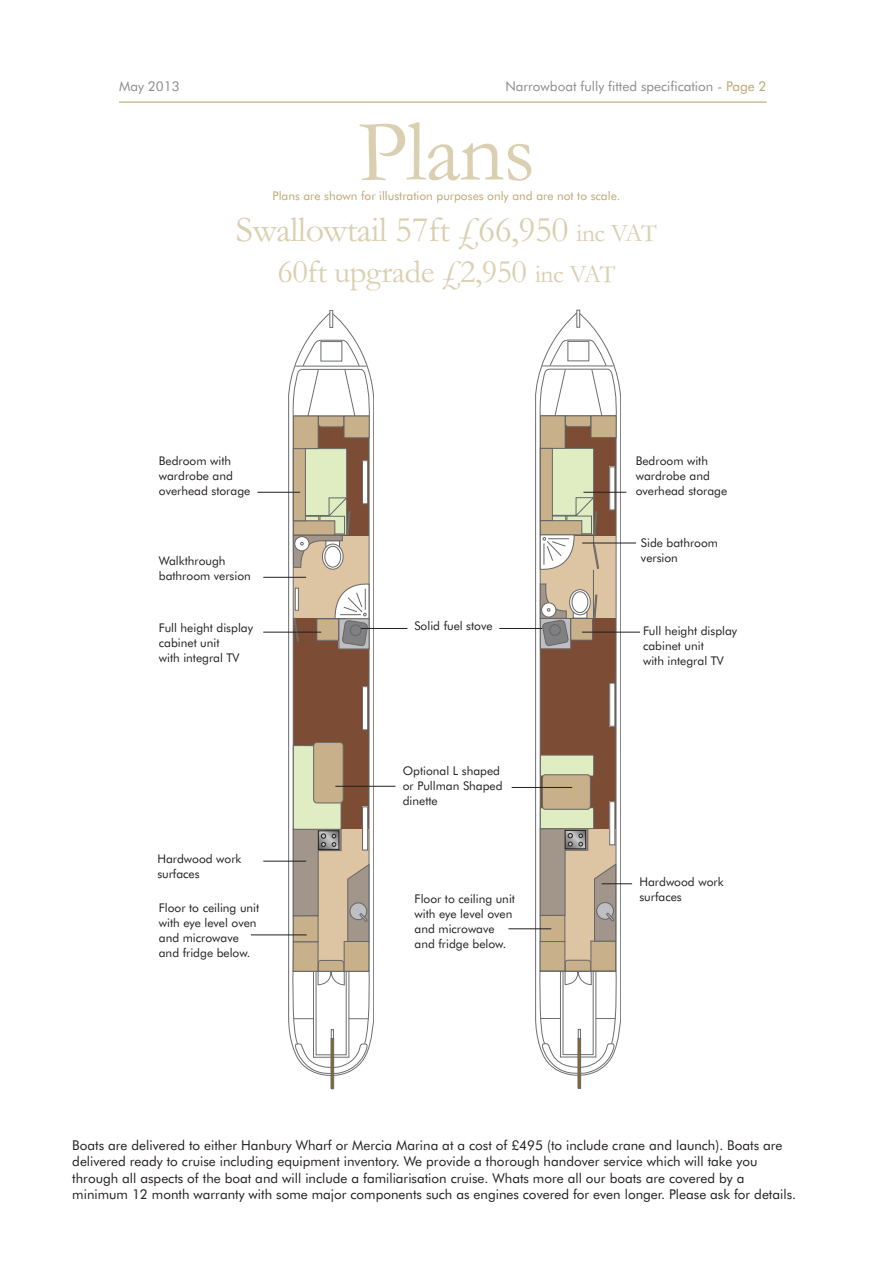
<style>
.page{position:relative;width:893px;height:1263px;background:#fff}
.page>*{position:absolute;margin:0;border:0;box-sizing:border-box;transform-origin:0 0}
.t1{font:88.05px "Garamond";letter-spacing:-.015em;color:#dacfb0}
.t2{font:36.3px "Garamond";letter-spacing:-.015em;color:#dacfb0}
.t3{font:33px "Garamond";letter-spacing:-.015em;color:#dacfb0}
.t4{font:13.5px/16.5px "Futura BT";color:#231f20}
.t5{font:13.5px "Futura BT";color:#8a8c8f}
.t6{font:12px/15px "Futura BT";color:#231f20}
.t7{font:12px "Futura BT";color:#bba874}
.s1{color:#bba874}
.s2{font-size:25.5px}
</style>
<div class="page">
<hr style="left:119px;top:101px;width:648px;height:2px;background:#bba874">
<svg style="left:288px;top:313px;width:86px;height:732px"></svg>
<div style="left:330px;top:310px;width:3px;height:18px;border:1px solid #6d6e70"></div>
<hr style="left:295px;top:366px;width:72px;height:1px;background:#6d6e70">
<svg style="left:292px;top:369px;width:79px;height:591px;background:#9b7862"></svg>
<svg style="left:292px;top:960px;width:79px;height:129px"></svg>
<svg style="left:302px;top:340px;width:58px;height:87px"></svg>
<div style="left:293px;top:449px;width:54px;height:86px;background:#e0edc3"></div>
<div style="left:293px;top:448px;width:54px;height:87px;border:1px solid #666"></div>
<div style="left:293px;top:416px;width:25px;height:33px;background:#c8b08b"></div>
<div style="left:293px;top:416px;width:25px;height:33px;border:1px solid #666"></div>
<div style="left:344px;top:416px;width:25px;height:22px;background:#c8b08b"></div>
<div style="left:344px;top:416px;width:25px;height:22px;border:1px solid #666"></div>
<div style="left:293px;top:449px;width:12px;height:72px;background:#c8b08b"></div>
<div style="left:293px;top:448px;width:13px;height:73px;border:1px solid #666"></div>
<div style="left:322px;top:544px;width:21px;height:25px;border:1px solid #666;border-radius:50%"></div>
<div style="left:339px;top:619px;width:30px;height:30px;background:#bebfc2"></div>
<div style="left:339px;top:618px;width:30px;height:31px;border:1px solid #666"></div>
<div style="left:293px;top:942px;width:25px;height:29px;background:#c8b08b"></div>
<div style="left:293px;top:941px;width:25px;height:31px;border:1px solid #666"></div>
<div style="left:344px;top:941px;width:25px;height:30px;background:#c8b08b"></div>
<div style="left:344px;top:941px;width:25px;height:31px;border:1px solid #666"></div>
<svg style="left:293px;top:745px;width:77px;height:197px;background:#b3a48b"></svg>
<div style="left:314px;top:742px;width:29px;height:61px;background:#c8b08b;border-radius:3px"></div>
<div style="left:313px;top:742px;width:31px;height:61px;border:1px solid #666;border-radius:3px"></div>
<svg style="left:293px;top:618px;width:6px;height:24px"></svg>
<svg style="left:293px;top:498px;width:58px;height:70px"></svg>
<div style="left:362px;top:461px;width:6px;height:43px;background:#fff"></div>
<div style="left:362px;top:460px;width:6px;height:44px;border:1px solid #666"></div>
<div style="left:362px;top:687px;width:6px;height:43px;background:#fff"></div>
<div style="left:362px;top:686px;width:6px;height:44px;border:1px solid #666"></div>
<div style="left:362px;top:807px;width:6px;height:43px;background:#fff"></div>
<div style="left:362px;top:807px;width:6px;height:43px;border:1px solid #666"></div>
<svg style="left:317px;top:580px;width:53px;height:66px"></svg>
<div style="left:295px;top:588px;width:4px;height:22px;border:1px solid #666"></div>
<svg style="left:535px;top:313px;width:86px;height:729px"></svg>
<div style="left:576px;top:310px;width:4px;height:18px;border:1px solid #6d6e70"></div>
<hr style="left:542px;top:366px;width:72px;height:1px;background:#6d6e70">
<svg style="left:539px;top:369px;width:79px;height:591px;background:#9d7a63"></svg>
<svg style="left:538px;top:960px;width:80px;height:129px"></svg>
<svg style="left:549px;top:339px;width:58px;height:88px"></svg>
<div style="left:540px;top:448px;width:54px;height:87px;background:#e0edc3"></div>
<div style="left:540px;top:448px;width:54px;height:87px;border:1px solid #666"></div>
<div style="left:540px;top:416px;width:25px;height:32px;background:#c8b08b"></div>
<div style="left:540px;top:415px;width:25px;height:34px;border:1px solid #666"></div>
<div style="left:591px;top:416px;width:25px;height:22px;background:#c8b08b"></div>
<div style="left:591px;top:416px;width:25px;height:22px;border:1px solid #666"></div>
<div style="left:540px;top:448px;width:12px;height:72px;background:#c8b08b"></div>
<div style="left:540px;top:448px;width:13px;height:73px;border:1px solid #666"></div>
<hr style="left:593px;top:570px;width:1px;height:49px;background:#666">
<svg style="left:575px;top:614px;width:10px;height:2px"></svg>
<div style="left:573px;top:611px;width:14px;height:7px;border:1px solid #666"></div>
<svg style="left:570px;top:590px;width:20px;height:25px"></svg>
<div style="left:569px;top:589px;width:22px;height:26px;border:1px solid #666;border-radius:50%"></div>
<div style="left:572px;top:592px;width:16px;height:20px;background:#fff;border-radius:50%"></div>
<div style="left:572px;top:591px;width:16px;height:22px;border:1px solid #666;border-radius:50%"></div>
<div style="left:540px;top:618px;width:31px;height:31px;background:#bebfc2"></div>
<div style="left:540px;top:618px;width:31px;height:31px;border:1px solid #666"></div>
<div style="left:571px;top:618px;width:21px;height:22px;background:#c8b08b"></div>
<div style="left:570px;top:618px;width:23px;height:22px;border:1px solid #666"></div>
<hr style="left:540px;top:618px;width:53px;height:1px;background:#666">
<svg style="left:594px;top:594px;width:3px;height:25px"></svg>
<svg style="left:540px;top:497px;width:59px;height:77px"></svg>
<div style="left:540px;top:915px;width:25px;height:26px;background:#c8b08b"></div>
<div style="left:540px;top:915px;width:25px;height:27px;border:1px solid #666"></div>
<div style="left:540px;top:941px;width:25px;height:30px;background:#c8b08b"></div>
<div style="left:540px;top:941px;width:25px;height:30px;border:1px solid #666"></div>
<div style="left:591px;top:941px;width:25px;height:30px;background:#c8b08b"></div>
<div style="left:591px;top:941px;width:25px;height:30px;border:1px solid #666"></div>
<svg style="left:540px;top:829px;width:48px;height:87px;background:#afa18e"></svg>
<svg style="left:594px;top:863px;width:22px;height:79px;background:#a1978c"></svg>
<div style="left:610px;top:467px;width:5px;height:43px;background:#fff"></div>
<div style="left:609px;top:467px;width:6px;height:43px;border:1px solid #666"></div>
<div style="left:610px;top:683px;width:5px;height:43px;background:#fff"></div>
<div style="left:609px;top:683px;width:6px;height:43px;border:1px solid #666"></div>
<div style="left:610px;top:802px;width:5px;height:43px;background:#fff"></div>
<div style="left:609px;top:801px;width:6px;height:44px;border:1px solid #666"></div>
<svg style="left:540px;top:583px;width:29px;height:63px"></svg>
<div style="left:540px;top:755px;width:54px;height:21px;background:#e0edc3"></div>
<div style="left:540px;top:755px;width:54px;height:21px;border:1px solid #666"></div>
<div style="left:540px;top:808px;width:54px;height:20px;background:#e0edc3"></div>
<div style="left:540px;top:807px;width:54px;height:22px;border:1px solid #666"></div>
<svg style="left:542px;top:774px;width:49px;height:36px;background:#bea988"></svg>
<hr style="left:251px;top:934px;width:56px;height:1px;background:#231f20">
<hr style="left:508px;top:928px;width:43px;height:1px;background:#231f20">
<hr style="left:263px;top:861px;width:43px;height:1px;background:#231f20">
<hr style="left:602px;top:883px;width:30px;height:1px;background:#231f20">
<hr style="left:335px;top:786px;width:60px;height:1px;background:#231f20">
<hr style="left:512px;top:787px;width:60px;height:1px;background:#231f20">
<hr style="left:263px;top:577px;width:43px;height:1px;background:#231f20">
<hr style="left:582px;top:543px;width:54px;height:1px;background:#231f20">
<hr style="left:263px;top:632px;width:58px;height:1px;background:#231f20">
<hr style="left:582px;top:632px;width:58px;height:1px;background:#231f20">
<hr style="left:499px;top:628px;width:43px;height:1px;background:#231f20">
<hr style="left:361px;top:628px;width:46px;height:1px;background:#231f20">
<hr style="left:583px;top:492px;width:43px;height:1px;background:#231f20">
<hr style="left:257px;top:492px;width:43px;height:1px;background:#231f20">
<p class="t5" style="left:119px;top:81px;width:62px">May 2013</p>
<p class="t5" style="left:505px;top:81px;width:263px">Narrowboat fully fitted specification - <span class="s1">Page 2</span></p>
<h1 class="t1" style="left:358px;top:98px;width:179px">Plans</h1>
<h2 class="t2" style="left:236px;top:208px;width:422px">Swallowtail 57ft £66,950 <span class="s2">inc VAT</span></h2>
<h3 class="t3" style="left:277px;top:251px;width:340px">60ft upgrade £2,950 <span class="s2">inc VAT</span></h3>
<p class="t7" style="left:273px;top:191px;width:349px">Plans are shown for illustration purposes only and are not to scale.</p>
<p class="t6" style="left:159px;top:454px;width:93px">Bedroom with wardrobe and overhead storage</p>
<p class="t6" style="left:636px;top:454px;width:93px">Bedroom with wardrobe and overhead storage</p>
<p class="t6" style="left:159px;top:555px;width:94px">Walkthrough bathroom version</p>
<p class="t6" style="left:641px;top:536px;width:79px">Side bathroom version</p>
<p class="t6" style="left:414px;top:619px;width:80px">Solid fuel stove</p>
<p class="t6" style="left:159px;top:621px;width:96px">Full height display cabinet unit<br>with integral TV</p>
<p class="t6" style="left:643px;top:624px;width:96px">Full height display cabinet unit<br>with integral TV</p>
<p class="t6" style="left:157px;top:852px;width:86px">Hardwood work surfaces</p>
<p class="t6" style="left:159px;top:901px;width:102px">Floor to ceiling unit with eye level oven and microwave and fridge below.</p>
<p class="t6" style="left:403px;top:764px;width:101px">Optional L shaped or Pullman Shaped dinette</p>
<p class="t6" style="left:415px;top:892px;width:102px">Floor to ceiling unit with eye level oven and microwave and fridge below.</p>
<p class="t6" style="left:639px;top:875px;width:86px">Hardwood work surfaces</p>
<p class="t4" style="left:72px;top:1138px;width:725px">Boats are delivered to either Hanbury Wharf or Mercia Marina at a cost of £495 (to include crane and launch). Boats are delivered ready to cruise including equipment inventory. We provide a thorough handover service which will take you through all aspects of the boat and will include a familiarisation cruise. Whats more all our boats are covered by a minimum 12 month warranty with some major components such as engines covered for even longer. Please ask for details.</p>
</div>
